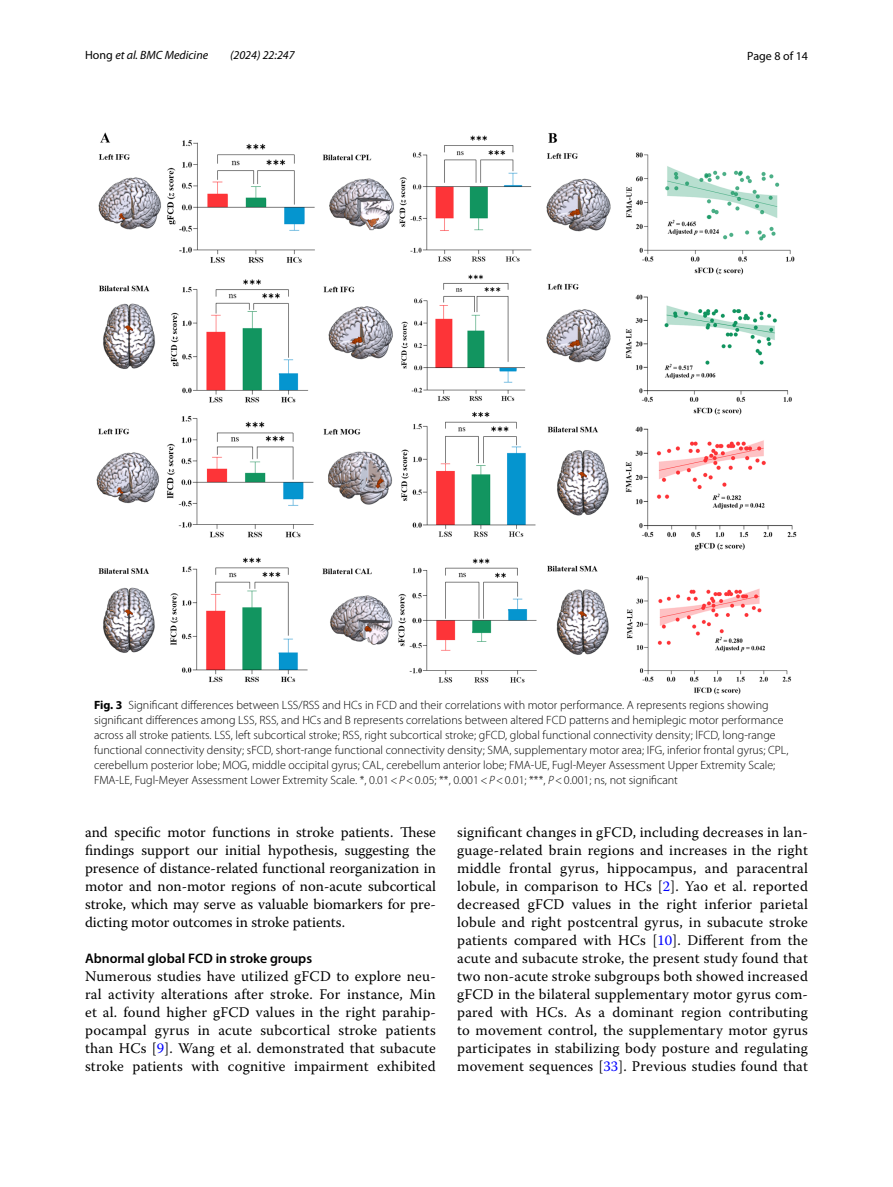
<style>
.page{position:relative;width:893px;height:1187px;background:#fff}
.page>*{position:absolute;margin:0;border:0;box-sizing:border-box;transform-origin:0 0}
.t1{font:14.7px/18px "Warnock Pro";letter-spacing:.015em;color:#000;text-align:justify}
.t2{font:600 13.8px "Myriad Pro";color:#000}
.t3{font:300 12px/15px "Myriad Pro";color:#000}
.t4{font:italic 12px "Myriad Pro";color:#000}
.t5{font:12px "Myriad Pro";color:#000}
.s1{font-style:normal}
.s2{font-weight:700}
.s3{font-style:italic}
.s4{color:#00f}
</style>
<div class="page">
<img style="left:96px;top:133px;width:701px;height:561px">
<p class="t4" style="left:85px;top:48px;width:125px"><span class="s1">Hong</span> et al. BMC Medicine</p>
<p class="t4" style="left:230px;top:48px;width:66px">(2024) 22:247</p>
<p class="t5" style="left:747px;top:48px;width:62px">Page 8 of 14</p>
<p class="t3" style="left:94px;top:698px;width:696px"><span class="s2">Fig. 3</span> Significant differences between LSS/RSS and HCs in FCD and their correlations with motor performance. A represents regions showing significant differences among LSS, RSS, and HCs and B represents correlations between altered FCD patterns and hemiplegic motor performance across all stroke patients. LSS, left subcortical stroke; RSS, right subcortical stroke; gFCD, global functional connectivity density; lFCD, long-range functional connectivity density; sFCD, short-range functional connectivity density; SMA, supplementary motor area; IFG, inferior frontal gyrus; CPL, cerebellum posterior lobe; MOG, middle occipital gyrus; CAL, cerebellum anterior lobe; FMA-UE, Fugl-Meyer Assessment Upper Extremity Scale; FMA-LE, Fugl-Meyer Assessment Lower Extremity Scale. *, 0.01&lt;<span class="s3">P</span>&lt;0.05; **, 0.001&lt;<span class="s3">P</span>&lt;0.01; ***, <span class="s3">P</span>&lt;0.001; ns, not significant</p>
<p class="t1" style="left:85px;top:822px;width:352px">and specific motor functions in stroke patients. These findings support our initial hypothesis, suggesting the presence of distance-related functional reorganization in motor and non-motor regions of non-acute subcortical stroke, which may serve as valuable biomarkers for pre&shy;dicting motor outcomes in stroke patients.</p>
<p class="t2" style="left:85px;top:949px;width:229px">Abnormal global FCD in stroke groups</p>
<p class="t1" style="left:85px;top:966px;width:352px">Numerous studies have utilized gFCD to explore neu&shy;ral activity alterations after stroke. For instance, Min et al. found higher gFCD values in the right parahip&shy;pocampal gyrus in acute subcortical stroke patients than HCs [<span class="s4">9</span>]. Wang et al. demonstrated that subacute stroke patients with cognitive impairment exhibited</p>
<p class="t1" style="left:457px;top:822px;width:352px">significant changes in gFCD, including decreases in lan&shy;guage-related brain regions and increases in the right middle frontal gyrus, hippocampus, and paracentral lobule, in comparison to HCs [<span class="s4">2</span>]. Yao et al. reported decreased gFCD values in the right inferior parietal lobule and right postcentral gyrus, in subacute stroke patients compared with HCs [<span class="s4">10</span>]. Different from the acute and subacute stroke, the present study found that two non-acute stroke subgroups both showed increased gFCD in the bilateral supplementary motor gyrus com&shy;pared with HCs. As a dominant region contributing to movement control, the supplementary motor gyrus participates in stabilizing body posture and regulating movement sequences [<span class="s4">33</span>]. Previous studies found that</p>
</div>
